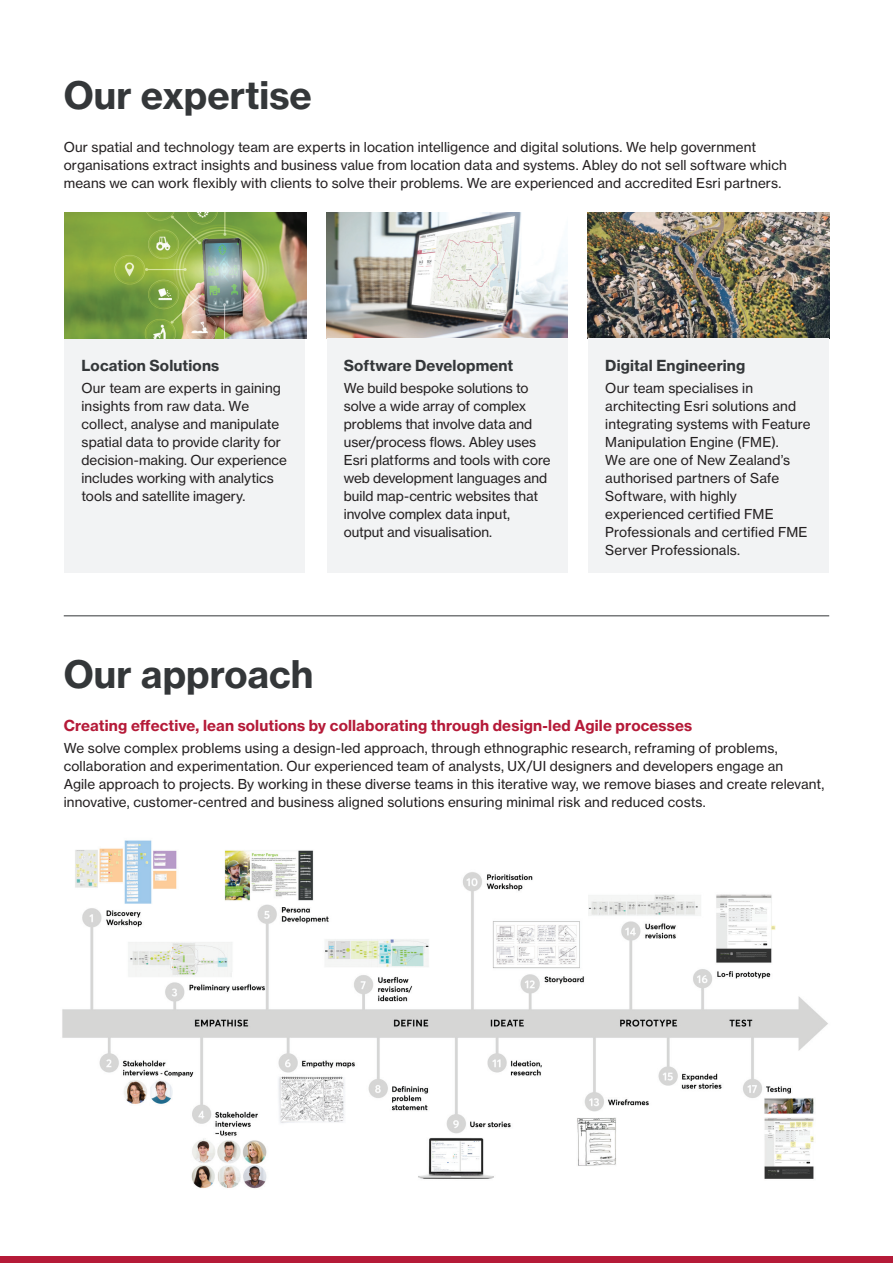
<style>
.page{position:relative;width:893px;height:1263px;background:#fff}
.page>*{position:absolute;margin:0;border:0;box-sizing:border-box;transform-origin:0 0}
.t1{font:37.5px "N Haas Grotesk TX Pro 75 Bd";color:#343739}
.t2{font:15px "N Haas Grotesk TX Pro 75 Bd";letter-spacing:.01em;color:#b51a38}
.t3{font:15px "N Haas Grotesk TX Pro 75 Bd";letter-spacing:.01em;color:#343739}
.t4{font:13.5px/18px "N Haas Grotesk TX Std 55 Rg";letter-spacing:.005em;color:#231f20}
</style>
<div class="page">
<div style="left:65px;top:338px;width:240px;height:234px;background:#f2f3f4"></div>
<div style="left:0;top:1256px;width:893px;height:7px;background:#b51a38"></div>
<img style="left:62px;top:840px;width:766px;height:349px">
<img style="left:65px;top:212px;width:241px;height:126px">
<img style="left:326px;top:212px;width:242px;height:126px">
<img style="left:588px;top:212px;width:241px;height:126px">
<div style="left:327px;top:338px;width:241px;height:234px;background:#f2f3f4"></div>
<div style="left:588px;top:338px;width:241px;height:234px;background:#f2f3f4"></div>
<hr style="left:64px;top:616px;width:765px;height:1px;background:#343739">
<h1 class="t1" style="left:64px;top:72px;width:250px">Our expertise</h1>
<p class="t4" style="left:64px;top:138px;width:724px">Our spatial and technology team are experts in location intelligence and digital solutions. We help government organisations extract insights and business value from location data and systems. Abley do not sell software which means we can work flexibly with clients to solve their problems. We are experienced and accredited Esri partners.</p>
<p class="t3" style="left:82px;top:356px;width:139px">Location Solutions</p>
<p class="t4" style="left:82px;top:379px;width:207px">Our team are experts in gaining insights from raw data. We collect, analyse and manipulate spatial data to provide clarity for decision-making. Our experience includes working with analytics tools and satellite imagery.</p>
<p class="t3" style="left:344px;top:356px;width:171px">Software Development</p>
<p class="t4" style="left:344px;top:379px;width:208px">We build bespoke solutions to solve a wide array of complex problems that involve data and user/process flows. Abley uses<br>Esri platforms and tools with core web development languages and build map-centric websites that involve complex data input, output and visualisation.</p>
<p class="t3" style="left:605px;top:356px;width:141px">Digital Engineering</p>
<p class="t4" style="left:605px;top:379px;width:207px">Our team specialises in architecting Esri solutions and integrating systems with Feature<br>Manipulation Engine (FME).<br>We are one of New Zealand’s authorised partners of Safe<br>Software, with highly experienced certified FME<br>Professionals and certified FME<br>Server Professionals.</p>
<h1 class="t1" style="left:64px;top:651px;width:251px">Our approach</h1>
<p class="t2" style="left:64px;top:716px;width:630px">Creating effective, lean solutions by collaborating through design-led Agile processes</p>
<p class="t4" style="left:64px;top:739px;width:762px">We solve complex problems using a design-led approach, through ethnographic research, reframing of problems, collaboration and experimentation. Our experienced team of analysts, UX/UI designers and developers engage an<br>Agile approach to projects. By working in these diverse teams in this iterative way, we remove biases and create relevant, innovative, customer-centred and business aligned solutions ensuring minimal risk and reduced costs.</p>
</div>
